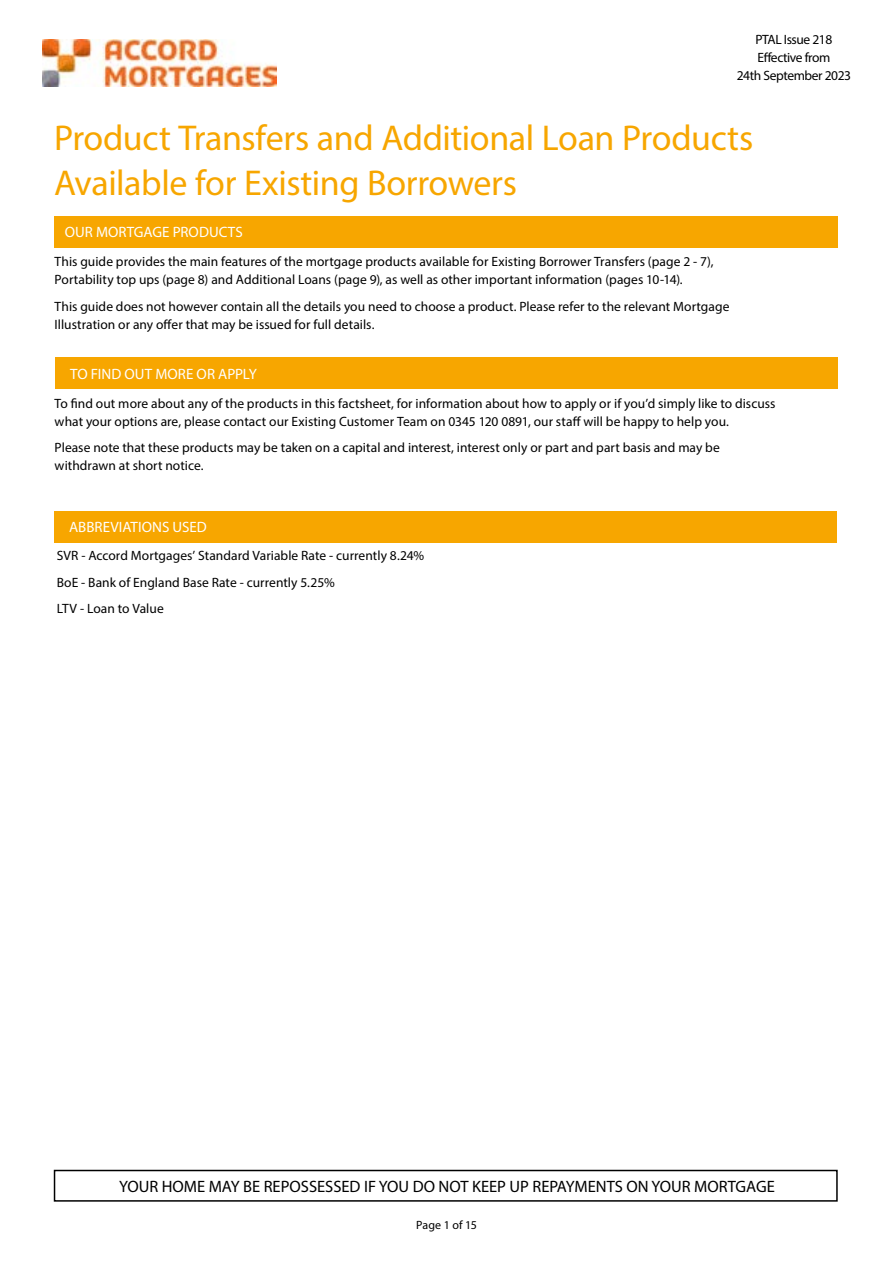
<style>
.page{position:relative;width:893px;height:1263px;background:#fff}
.page>*{position:absolute;margin:0;border:0;box-sizing:border-box;transform-origin:0 0}
.t1{font:36px/45px "Myriad Pro";letter-spacing:-.01em;color:#f7a600}
.t2{font:16.5px "Myriad Pro";color:#000}
.t3{font:15px "Myriad Pro";color:#fff}
.t4{font:13.5px/18px "Myriad Pro";letter-spacing:.005em;color:#000}
.t5{font:13.5px/18px "Myriad Pro";letter-spacing:-.03em;color:#000;text-align:center}
.t6{font:12px "Myriad Pro";letter-spacing:.01em;color:#000}
</style>
<div class="page">
<div style="left:54px;top:1170px;width:784px;height:32px;border:2px solid #000"></div>
<img style="left:43px;top:39px;width:233px;height:47px">
<div style="left:54px;top:216px;width:784px;height:32px;background:#f7a600"></div>
<div style="left:55px;top:357px;width:783px;height:32px;background:#f7a600"></div>
<div style="left:54px;top:511px;width:783px;height:31px;background:#f7a600"></div>
<p class="t5" style="left:737px;top:30px;width:116px">PTAL Issue 218<br>Effective from<br>24th September 2023</p>
<h1 class="t1" style="left:54px;top:115px;width:701px">Product Transfers and Additional Loan Products<br>Available for Existing Borrowers</h1>
<p class="t3" style="left:65px;top:223px;width:180px">OUR MORTGAGE PRODUCTS</p>
<p class="t4" style="left:55px;top:253px;width:660px">This guide provides the main features of the mortgage products available for Existing Borrower Transfers (page 2 - 7),<br>Portability top ups (page 8) and Additional Loans (page 9), as well as other important information (pages 10-14).</p>
<p class="t4" style="left:55px;top:297px;width:676px">This guide does not however contain all the details you need to choose a product. Please refer to the relevant Mortgage<br>Illustration or any offer that may be issued for full details.</p>
<p class="t3" style="left:70px;top:364px;width:188px">TO FIND OUT MORE OR APPLY</p>
<p class="t4" style="left:55px;top:394px;width:722px">To find out more about any of the products in this factsheet, for information about how to apply or if you’d simply like to discuss what your options are, please contact our Existing Customer Team on 0345 120 0891, our staff will be happy to help you.</p>
<p class="t4" style="left:55px;top:438px;width:667px">Please note that these products may be taken on a capital and interest, interest only or part and part basis and may be withdrawn at short notice.</p>
<p class="t3" style="left:69px;top:518px;width:139px">ABBREVIATIONS USED</p>
<p class="t4" style="left:57px;top:542px;width:369px;line-height:26.5px">SVR - Accord Mortgages’ Standard Variable Rate - currently 8.24%<br>BoE - Bank of England Base Rate - currently 5.25%<br>LTV - Loan to Value</p>
<p class="t2" style="left:119px;top:1176px;width:657px">YOUR HOME MAY BE REPOSSESSED IF YOU DO NOT KEEP UP REPAYMENTS ON YOUR MORTGAGE</p>
<p class="t6" style="left:416px;top:1218px;width:62px">Page 1 of 15</p>
</div>
